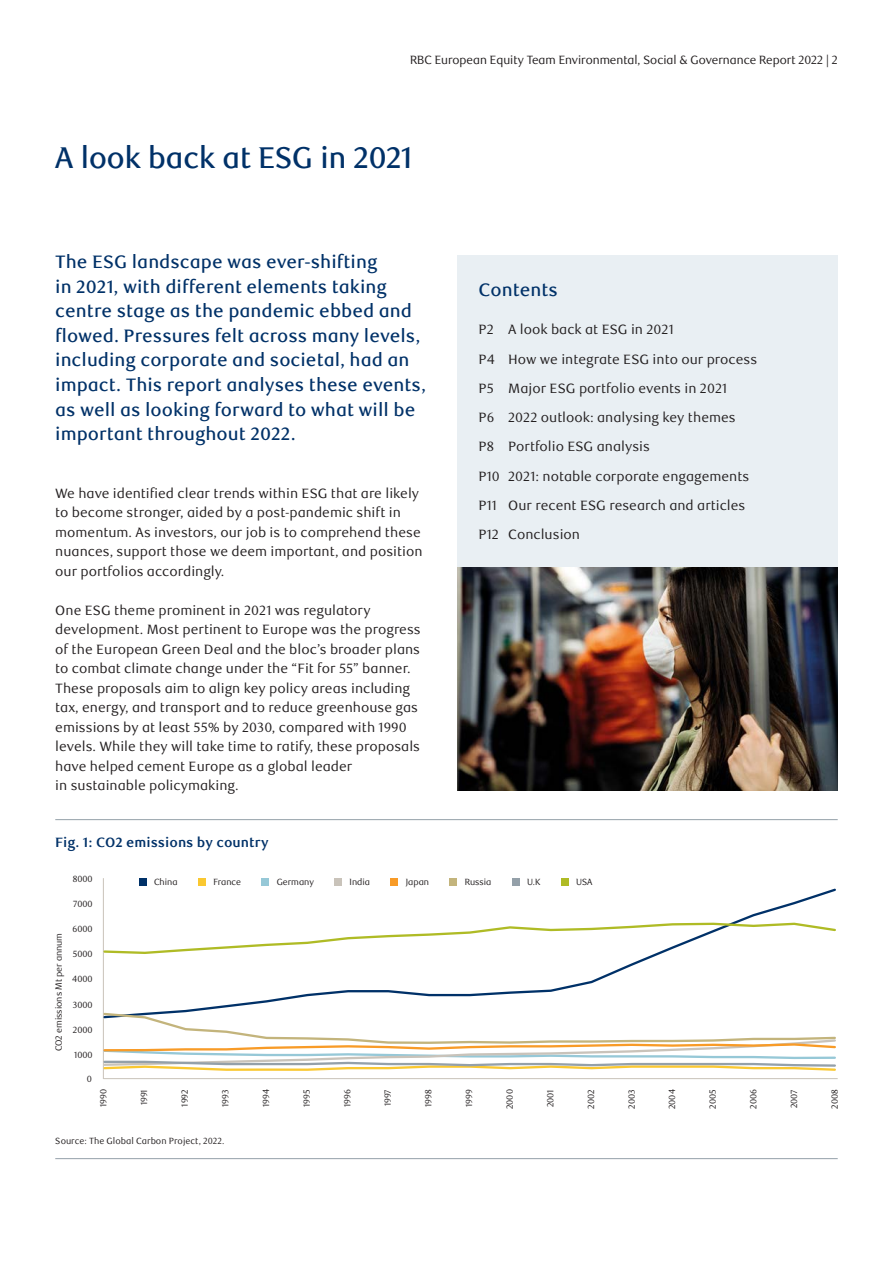
<style>
.page{position:relative;width:893px;height:1263px;background:#fff}
.page>*{position:absolute;margin:0;border:0;box-sizing:border-box;transform-origin:0 0}
.t1{font:500 30px "RBC Display";color:#003168}
.t2{font:500 18px/24.6px "RBC Text";color:#003168}
.t3{font:13.5px/19.5px "RBC Text";color:#231f20}
.t4{font:700 13.5px "RBC Text";color:#003168}
.t5{font:12px "RBC Display";color:#231f20}
.t6{font:9px "RBC Display";color:#231f20}
.t7{font:9px "RBC Text";color:#231f20}
</style>
<div class="page">
<div style="left:457px;top:255px;width:381px;height:381px;background:#e9eff3"></div>
<img style="left:457px;top:567px;width:381px;height:223px">
<hr style="left:55px;top:1158px;width:783px;height:1px;background:#94a0a9">
<hr style="left:55px;top:819px;width:783px;height:1px;background:#94a0a9">
<hr style="left:103px;top:878px;width:1px;height:201px;background:#c9c3ba">
<hr style="left:104px;top:1078px;width:734px;height:1px;background:#c9c3ba">
<svg style="left:171px;top:888px;width:665px;height:123px"></svg>
<svg style="left:103px;top:1011px;width:733px;height:60px"></svg>
<svg style="left:103px;top:921px;width:733px;height:34px"></svg>
<div style="left:139px;top:878px;width:7px;height:7px;background:#003168"></div>
<div style="left:262px;top:878px;width:7px;height:7px;background:#96c8d7"></div>
<div style="left:512px;top:878px;width:7px;height:7px;background:#94a0a9"></div>
<div style="left:335px;top:878px;width:7px;height:7px;background:#c9c3ba"></div>
<div style="left:561px;top:878px;width:7px;height:7px;background:#afbb25"></div>
<div style="left:391px;top:878px;width:7px;height:7px;background:#f89b27"></div>
<div style="left:198px;top:878px;width:7px;height:7px;background:#fac831"></div>
<div style="left:450px;top:878px;width:7px;height:7px;background:#c3b47c"></div>
<p class="t5" style="left:410px;top:53px;width:429px">RBC European Equity Team Environmental, Social &amp; Governance Report 2022 | 2</p>
<p class="t1" style="left:55px;top:141px;width:359px">A look back at ESG in 2021</p>
<p class="t2" style="left:55px;top:250px;width:372px">The ESG landscape was ever-shifting<br>in 2021, with different elements taking centre stage as the pandemic ebbed and flowed. Pressures felt across many levels, including corporate and societal, had an impact. This report analyses these events, as well as looking forward to what will be important throughout 2022.</p>
<p class="t3" style="left:55px;top:484px;width:369px">We have identified clear trends within ESG that are likely to become stronger, aided by a post-pandemic shift in momentum. As investors, our job is to comprehend these nuances, support those we deem important, and position our portfolios accordingly.</p>
<p class="t3" style="left:55px;top:601px;width:367px">One ESG theme prominent in 2021 was regulatory development. Most pertinent to Europe was the progress of the European Green Deal and the bloc’s broader plans to combat climate change under the “Fit for 55” banner.<br>These proposals aim to align key policy areas including tax, energy, and transport and to reduce greenhouse gas emissions by at least 55% by 2030, compared with 1990 levels. While they will take time to ratify, these proposals have helped cement Europe as a global leader<br>in sustainable policymaking.</p>
<p class="t4" style="left:55px;top:834px;width:215px">Fig. 1: CO2 emissions by country</p>
<p class="t2" style="left:478px;top:278px;width:81px">Contents</p>
<p class="t3" style="left:478px;top:320px;width:197px">P2 A look back at ESG in 2021</p>
<p class="t3" style="left:478px;top:349px;width:280px">P4 How we integrate ESG into our process</p>
<p class="t3" style="left:478px;top:379px;width:250px">P5 Major ESG portfolio events in 2021</p>
<p class="t3" style="left:478px;top:408px;width:259px">P6 2022 outlook: analysing key themes</p>
<p class="t3" style="left:478px;top:437px;width:173px">P8 Portfolio ESG analysis</p>
<p class="t3" style="left:478px;top:466px;width:272px">P10 2021: notable corporate engagements</p>
<p class="t3" style="left:478px;top:496px;width:269px">P11 Our recent ESG research and articles</p>
<p class="t3" style="left:478px;top:525px;width:103px">P12 Conclusion</p>
<p class="t6" style="left:53px;top:1051px;width:120px;rotate:-90deg">CO2 emissions Mt per annum</p>
<p class="t6" style="left:73px;top:873px;width:21px">8000</p>
<p class="t6" style="left:73px;top:898px;width:21px">7000</p>
<p class="t6" style="left:73px;top:924px;width:22px">6000</p>
<p class="t6" style="left:73px;top:949px;width:21px">5000</p>
<p class="t6" style="left:72px;top:974px;width:22px">4000</p>
<p class="t6" style="left:73px;top:999px;width:21px">3000</p>
<p class="t6" style="left:73px;top:1025px;width:21px">2000</p>
<p class="t6" style="left:74px;top:1050px;width:20px">1000</p>
<p class="t6" style="left:87px;top:1073px;width:7px">0</p>
<p class="t6" style="left:154px;top:876px;width:25px">China</p>
<p class="t6" style="left:213px;top:876px;width:29px">France</p>
<p class="t6" style="left:277px;top:876px;width:39px">Germany</p>
<p class="t6" style="left:350px;top:876px;width:22px">India</p>
<p class="t6" style="left:406px;top:876px;width:25px">Japan</p>
<p class="t6" style="left:465px;top:876px;width:28px">Russia</p>
<p class="t6" style="left:527px;top:876px;width:15px">U.K</p>
<p class="t6" style="left:576px;top:876px;width:18px">USA</p>
<p class="t6" style="left:98px;top:1107px;width:19px;rotate:-90deg">1990</p>
<p class="t6" style="left:180px;top:1107px;width:19px;rotate:-90deg">1992</p>
<p class="t6" style="left:220px;top:1107px;width:19px;rotate:-90deg">1993</p>
<p class="t6" style="left:261px;top:1107px;width:20px;rotate:-90deg">1994</p>
<p class="t6" style="left:301px;top:1107px;width:19px;rotate:-90deg">1995</p>
<p class="t6" style="left:342px;top:1107px;width:19px;rotate:-90deg">1996</p>
<p class="t6" style="left:383px;top:1106px;width:19px;rotate:-90deg">1997</p>
<p class="t6" style="left:423px;top:1107px;width:19px;rotate:-90deg">1998</p>
<p class="t6" style="left:464px;top:1107px;width:19px;rotate:-90deg">1999</p>
<p class="t6" style="left:505px;top:1109px;width:21px;rotate:-90deg">2000</p>
<p class="t6" style="left:545px;top:1107px;width:19px;rotate:-90deg">2001</p>
<p class="t6" style="left:586px;top:1108px;width:21px;rotate:-90deg">2002</p>
<p class="t6" style="left:626px;top:1109px;width:21px;rotate:-90deg">2003</p>
<p class="t6" style="left:667px;top:1109px;width:21px;rotate:-90deg">2004</p>
<p class="t6" style="left:708px;top:1108px;width:21px;rotate:-90deg">2005</p>
<p class="t6" style="left:748px;top:1109px;width:21px;rotate:-90deg">2006</p>
<p class="t6" style="left:789px;top:1108px;width:20px;rotate:-90deg">2007</p>
<p class="t6" style="left:829px;top:1109px;width:21px;rotate:-90deg">2008</p>
<p class="t6" style="left:139px;top:1105px;width:18px;rotate:-90deg">1991</p>
<p class="t7" style="left:55px;top:1136px;width:171px">Source: The Global Carbon Project, 2022.</p>
</div>
